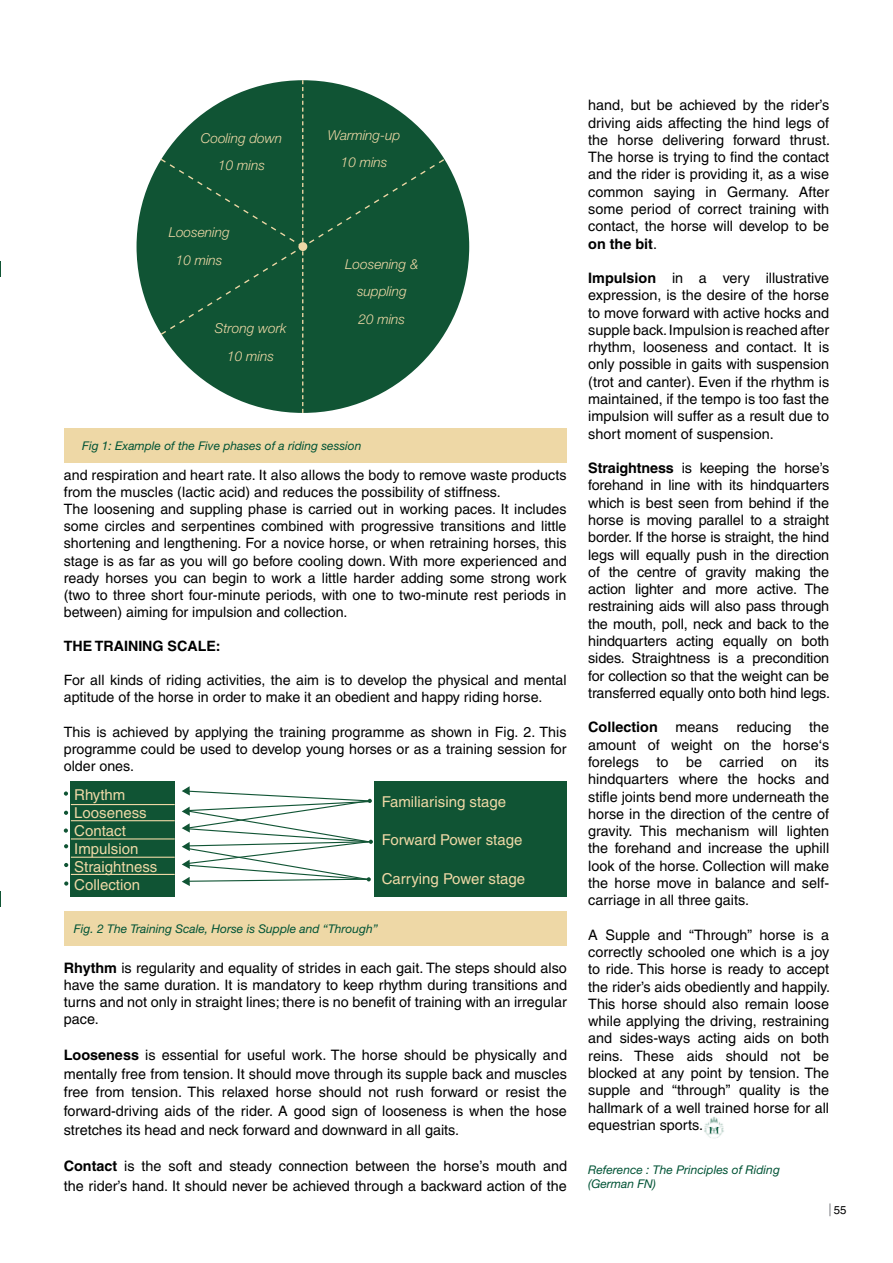
<style>
.page{position:relative;width:893px;height:1263px;background:#fff}
.page>*{position:absolute;margin:0;border:0;box-sizing:border-box;transform-origin:0 0}
.t1{font:15px/18px "Helvetica";color:#eed8a6}
.t2{font:14.4px/17.2px "Helvetica";color:#000;text-align:justify}
.t3{font:14.25px/17.1px "Helvetica";color:#000}
.t4{font:700 14.25px "Helvetica";color:#000}
.t5{font:italic 300 13.65px/27.3px "Helvetica Neue";color:#eed8a6;text-align:center}
.t6{font:italic 12px/14.4px "Helvetica Neue";color:#005335}
.t7{font:11.4px "Helvetica";color:#000}
.s1{font-weight:700}
</style>
<div class="page">
<svg style="left:829px;top:1203px;width:2px;height:13px"></svg>
<div style="left:64px;top:911px;width:503px;height:34px;background:#eed8a6"></div>
<svg style="left:0;top:261px;width:1px;height:16px"></svg>
<svg style="left:0;top:891px;width:1px;height:16px"></svg>
<div style="left:64px;top:428px;width:503px;height:34px;background:#eed8a6"></div>
<div style="left:71px;top:781px;width:104px;height:116px;background:#105434"></div>
<div style="left:374px;top:781px;width:193px;height:116px;background:#105434"></div>
<hr style="left:71px;top:804px;width:104px;height:1px;background:#eed8a6">
<hr style="left:71px;top:820px;width:104px;height:1px;background:#eed8a6">
<hr style="left:71px;top:838px;width:104px;height:1px;background:#eed8a6">
<hr style="left:71px;top:857px;width:104px;height:1px;background:#eed8a6">
<hr style="left:71px;top:874px;width:104px;height:1px;background:#eed8a6">
<svg style="left:64px;top:791px;width:4px;height:5px"></svg>
<svg style="left:64px;top:811px;width:4px;height:4px"></svg>
<svg style="left:64px;top:828px;width:4px;height:5px"></svg>
<svg style="left:64px;top:844px;width:4px;height:4px"></svg>
<svg style="left:64px;top:863px;width:4px;height:4px"></svg>
<svg style="left:64px;top:881px;width:4px;height:5px"></svg>
<svg style="left:182px;top:786px;width:191px;height:100px"></svg>
<div style="left:137px;top:80px;width:332px;height:333px;background:#105434;border-radius:50%"></div>
<svg style="left:305px;top:158px;width:141px;height:178px"></svg>
<svg style="left:159px;top:80px;width:146px;height:333px"></svg>
<img style="left:704px;top:1116px;width:20px;height:22px">
<p class="t5" style="left:201px;top:124px;width:83px">Cooling down<br>10 mins</p>
<p class="t5" style="left:328px;top:121px;width:74px">Warming-up<br>10 mins</p>
<p class="t5" style="left:169px;top:219px;width:62px">Loosening<br>10 mins</p>
<p class="t5" style="left:215px;top:315px;width:73px">Strong work<br>10 mins</p>
<p class="t5" style="left:345px;top:250px;width:75px">Loosening &amp; suppling<br>20 mins</p>
<p class="t6" style="left:82px;top:438px;width:281px">Fig 1: Example of the Five phases of a riding session</p>
<p class="t3" style="left:64px;top:466px;width:504px">and respiration and heart rate. It also allows the body to remove waste products from the muscles (lactic acid) and reduces the possibility of stiffness.<br>The loosening and suppling phase is carried out in working paces. It includes some circles and serpentines combined with progressive transitions and little shortening and lengthening. For a novice horse, or when retraining horses, this stage is as far as you will go before cooling down. With more experienced and ready horses you can begin to work a little harder adding some strong work (two to three short four-minute periods, with one to two-minute rest periods in between) aiming for impulsion and collection.</p>
<p class="t4" style="left:64px;top:637px;width:158px">THE TRAINING SCALE:</p>
<p class="t3" style="left:64px;top:672px;width:504px">For all kinds of riding activities, the aim is to develop the physical and mental aptitude of the horse in order to make it an obedient and happy riding horse.</p>
<p class="t3" style="left:64px;top:723px;width:504px;text-align:justify">This is achieved by applying the training programme as shown in Fig. 2. This programme could be used to develop young horses or as a training session for older ones.</p>
<p class="t1" style="left:74px;top:785px;width:85px">Rhythm<br>Looseness<br>Contact<br>Impulsion<br>Straightness<br>Collection</p>
<p class="t1" style="left:382px;top:792px;width:126px">Familiarising stage</p>
<p class="t1" style="left:382px;top:831px;width:142px">Forward Power stage</p>
<p class="t1" style="left:382px;top:869px;width:145px">Carrying Power stage</p>
<p class="t6" style="left:74px;top:921px;width:305px">Fig. 2 The Training Scale, Horse is Supple and “Through”</p>
<p class="t2" style="left:64px;top:959px;width:505px"><span class="s1">Rhythm</span> is regularity and equality of strides in each gait. The steps should also have the same duration. It is mandatory to keep rhythm during transitions and turns and not only in straight lines; there is no benefit of training with an irregular pace.</p>
<p class="t2" style="left:64px;top:1046px;width:505px;line-height:18.6px"><span class="s1">Looseness</span> is essential for useful work. The horse should be physically and mentally free from tension. It should move through its supple back and muscles free from tension. This relaxed horse should not rush forward or resist the forward-driving aids of the rider. A good sign of looseness is when the hose stretches its head and neck forward and downward in all gaits.</p>
<p class="t2" style="left:64px;top:1157px;width:505px;line-height:19.5px"><span class="s1">Contact</span> is the soft and steady connection between the horse’s mouth and the rider’s hand. It should never be achieved through a backward action of the</p>
<p class="t2" style="left:588px;top:97px;width:243px">hand, but be achieved by the rider’s driving aids affecting the hind legs of the horse delivering forward thrust.<br>The horse is trying to find the contact and the rider is providing it, as a wise common saying in Germany. After some period of correct training with contact, the horse will develop to be <span class="s1">on the bit</span>.</p>
<p class="t2" style="left:588px;top:269px;width:242px"><span class="s1">Impulsion</span> in a very illustrative expression, is the desire of the horse to move forward with active hocks and supple back. Impulsion is reached after rhythm, looseness and contact. It is only possible in gaits with suspension (trot and canter). Even if the rhythm is maintained, if the tempo is too fast the impulsion will suffer as a result due to short moment of suspension.</p>
<p class="t2" style="left:588px;top:459px;width:243px"><span class="s1">Straightness</span> is keeping the horse’s forehand in line with its hindquarters which is best seen from behind if the horse is moving parallel to a straight border. If the horse is straight, the hind legs will equally push in the direction of the centre of gravity making the action lighter and more active. The restraining aids will also pass through the mouth, poll, neck and back to the hindquarters acting equally on both sides. Straightness is a precondition for collection so that the weight can be transferred equally onto both hind legs.</p>
<p class="t2" style="left:588px;top:719px;width:242px"><span class="s1">Collection</span> means reducing the amount of weight on the horse‘s forelegs to be carried on its hindquarters where the hocks and stifle joints bend more underneath the horse in the direction of the centre of gravity. This mechanism will lighten the forehand and increase the uphill look of the horse. Collection will make the horse move in balance and self&shy;carriage in all three gaits.</p>
<p class="t2" style="left:588px;top:926px;width:243px">A Supple and “Through” horse is a correctly schooled one which is a joy to ride. This horse is ready to accept the rider’s aids obediently and happily.<br>This horse should also remain loose while applying the driving, restraining and sides-ways acting aids on both reins. These aids should not be blocked at any point by tension. The supple and “through” quality is the hallmark of a well trained horse for all equestrian sports.</p>
<p class="t6" style="left:588px;top:1162px;width:193px">Reference : The Principles of Riding (German FN)</p>
<p class="t7" style="left:834px;top:1204px;width:14px">55</p>
</div>
